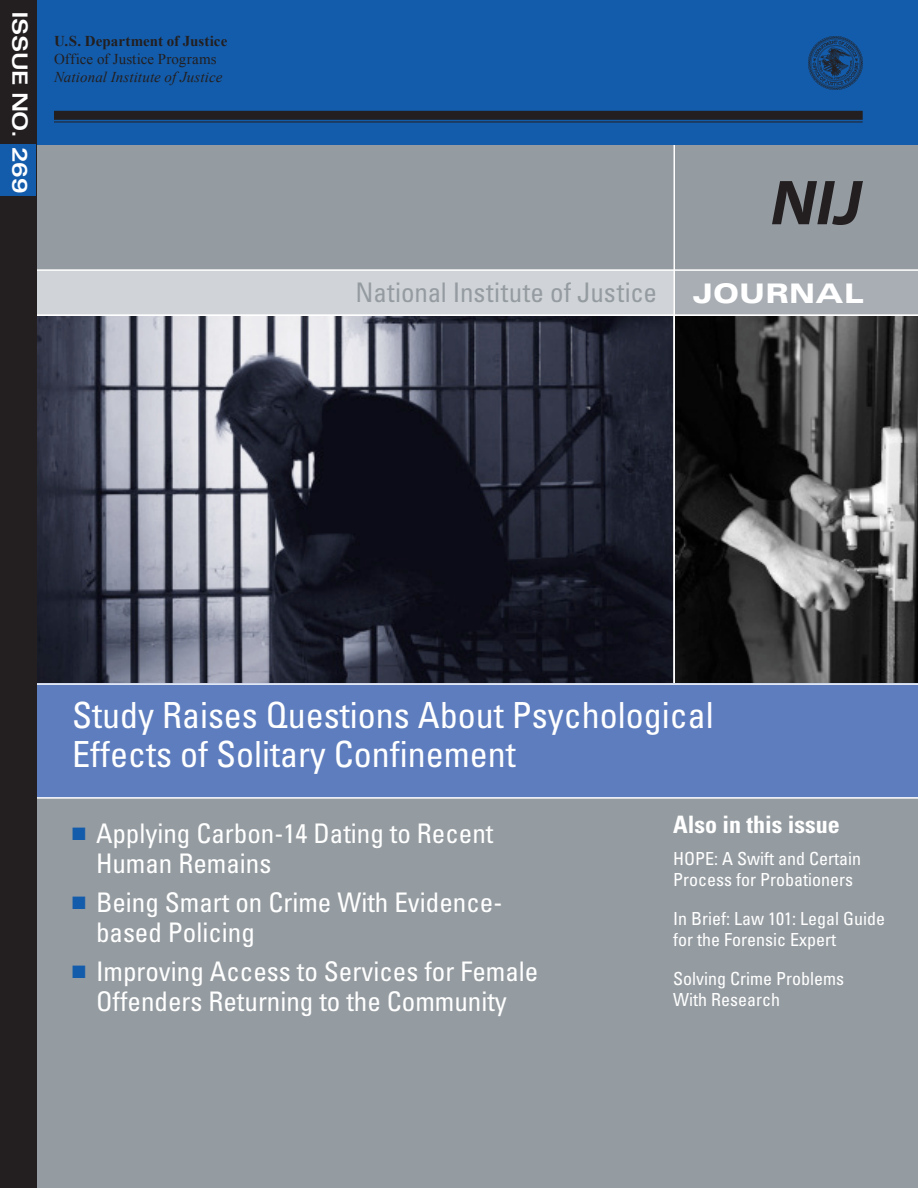
<style>
.page{position:relative;width:918px;height:1188px;background:#fff}
.page>*{position:absolute;margin:0;border:0;box-sizing:border-box;transform-origin:0 0}
.t1{font:condensed 36px/39px "Univers LT Std";color:#fff}
.t2{font:condensed 27px/30px "Univers LT Std";color:#fff}
.t3{font:condensed 27px "Univers LT Std";color:#959ca1}
.t4{font:900 expanded 27px "Univers LT Std";letter-spacing:.005em;color:#fff}
.t5{font:700 condensed 24px "Univers LT Std";color:#fff}
.t6{font:700 expanded 21px "Univers LT Std";letter-spacing:-.025em;color:#fff}
.t7{font:condensed 18px/21px "Univers LT Std";color:#fff}
.t8{font:italic 15px "Times New Roman";letter-spacing:.005em;color:#231f20}
.t9{font:700 15px "Times New Roman";letter-spacing:.005em;color:#231f20}
.t10{font:15px "Times New Roman";letter-spacing:.005em;color:#231f20}
.s1{color:#135cab}
</style>
<div class="page">
<div style="left:36px;top:142px;width:882px;height:1046px;background:#959ca1"></div>
<img style="left:36px;top:316px;width:882px;height:366px">
<div style="left:36px;top:270px;width:639px;height:45px;background:#d0d4d8"></div>
<img style="left:773px;top:181px;width:90px;height:43px">
<div style="left:675px;top:270px;width:243px;height:45px;background:#a8aeb4"></div>
<hr style="left:36px;top:269px;width:882px;height:2px;background:#fff">
<hr style="left:36px;top:314px;width:882px;height:2px;background:#fff">
<hr style="left:674px;top:144px;width:1px;height:542px;background:#fff">
<div style="left:35px;top:683px;width:883px;height:115px;background:#5e7dbe"></div>
<hr style="left:36px;top:683px;width:882px;height:2px;background:#fff">
<hr style="left:36px;top:797px;width:882px;height:2px;background:#fff">
<div style="left:36px;top:0;width:882px;height:144px;background:#135cab"></div>
<div style="left:54px;top:111px;width:809px;height:9px;background:#231f20"></div>
<hr style="left:54px;top:122px;width:809px;height:1px;background:#231f20">
<img style="left:809px;top:36px;width:54px;height:54px">
<div style="left:0;top:0;width:36px;height:1188px;background:#231f20"></div>
<div style="left:0;top:144px;width:36px;height:52px;background:#135cab"></div>
<p class="t6" style="left:32px;top:11px;width:183px;rotate:90deg">ISSUE NO. 269</p>
<p class="t9" style="left:54px;top:31px;width:175px">U.S. Department of Justice</p>
<p class="t10" style="left:54px;top:49px;width:164px">Office of Justice Programs</p>
<p class="t8" style="left:54px;top:67px;width:170px">National Institute of Justice</p>
<p class="t3" style="left:356px;top:275px;width:303px">National Institute of Justice</p>
<p class="t4" style="left:693px;top:277px;width:172px">JOURNAL</p>
<p class="t1" style="left:72px;top:695px;width:643px">Study Raises Questions About Psychological<br>Effects of Solitary Confinement</p>
<p class="t2" style="left:96px;top:818px;width:399px;text-indent:-24px"><span class="s1">■</span> Applying Carbon-14 Dating to Recent<br>Human Remains</p>
<p class="t2" style="left:96px;top:887px;width:408px;text-indent:-24px"><span class="s1">■</span> Being Smart on Crime With Evidence&shy;based Policing</p>
<p class="t2" style="left:72px;top:956px;width:468px;text-align:center"><span class="s1">■</span> Improving Access to Services for Female<br>Offenders Returning to the Community</p>
<p class="t5" style="left:673px;top:810px;width:168px">Also in this issue</p>
<p class="t7" style="left:673px;top:848px;width:189px">HOPE: A Swift and Certain<br>Process for Probationers</p>
<p class="t7" style="left:673px;top:908px;width:213px">In Brief: Law 101: Legal Guide for the Forensic Expert</p>
<p class="t7" style="left:673px;top:968px;width:172px">Solving Crime Problems<br>With Research</p>
</div>
